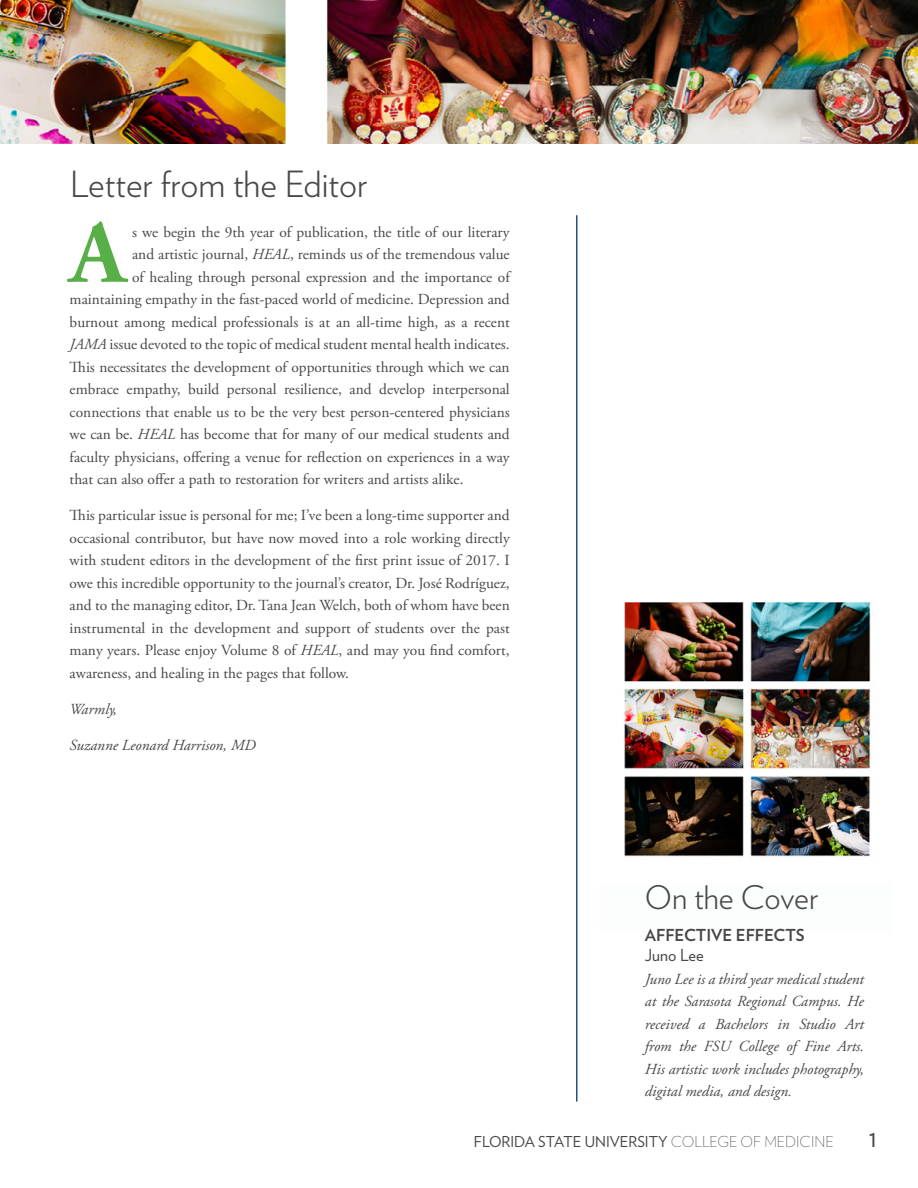
<style>
.page{position:relative;width:918px;height:1188px;background:#fff}
.page>*{position:absolute;margin:0;border:0;box-sizing:border-box;transform-origin:0 0}
.t1{font:700 89.4px "Adobe Garamond Pro";color:#58af47}
.t2{font:300 36px "Verlag";color:#48484a}
.t3{font:300 32.4px "Verlag";color:#48484a}
.t4{font:24px "Verlag";color:#48484a}
.t5{font:700 16.5px "Verlag";color:#48484a}
.t6{font:16.5px "Verlag";color:#48484a}
.t7{font:15.3px/22.5px "Adobe Garamond Pro";color:#48484a;text-align:justify}
.t8{font:italic 15.3px/22.5px "Adobe Garamond Pro";color:#48484a;text-align:justify}
.t9{font:15px "Verlag";color:#48484a}
.s1{font-style:italic}
.s2{font-weight:200}
</style>
<div class="page">
<img style="left:623px;top:602px;width:248px;height:255px">
<hr style="left:576px;top:215px;width:2px;height:887px;background:#27507b">
<img style="left:0;top:0;width:918px;height:143px">
<h2 class="t2" style="left:70px;top:158px;width:299px">Letter from the Editor</h2>
<h1 class="t1" style="left:70px;top:201px;width:57px">A</h1>
<p class="t7" style="left:132px;top:221px;width:379px">s we begin the 9th year of publication, the title of our literary</p>
<p class="t7" style="left:132px;top:244px;width:379px">and artistic journal, <span class="s1">HEAL</span>, reminds us of the tremendous value</p>
<p class="t7" style="left:132px;top:266px;width:379px">of healing through personal expression and the importance of</p>
<p class="t7" style="left:70px;top:289px;width:442px">maintaining empathy in the fast-paced world of medicine. Depression and</p>
<p class="t7" style="left:70px;top:311px;width:442px">burnout among medical professionals is at an all-time high, as a recent</p>
<p class="t7" style="left:70px;top:334px;width:442px"><span class="s1">JAMA</span> issue devoted to the topic of medical student mental health indicates.</p>
<p class="t7" style="left:70px;top:356px;width:442px">This necessitates the development of opportunities through which we can</p>
<p class="t7" style="left:70px;top:379px;width:442px">embrace empathy, build personal resilience, and develop interpersonal</p>
<p class="t7" style="left:70px;top:401px;width:442px">connections that enable us to be the very best person-centered physicians</p>
<p class="t7" style="left:70px;top:424px;width:442px">we can be. <span class="s1">HEAL</span> has become that for many of our medical students and</p>
<p class="t7" style="left:70px;top:446px;width:442px">faculty physicians, offering a venue for reflection on experiences in a way</p>
<p class="t7" style="left:70px;top:469px;width:395px">that can also offer a path to restoration for writers and artists alike.</p>
<p class="t7" style="left:70px;top:505px;width:442px">This particular issue is personal for me; I’ve been a long-time supporter and occasional contributor, but have now moved into a role working directly with student editors in the development of the first print issue of 2017. I owe this incredible opportunity to the journal’s creator, Dr. José Rodríguez, and to the managing editor, Dr. Tana Jean Welch, both of whom have been instrumental in the development and support of students over the past many years. Please enjoy Volume 8 of <span class="s1">HEAL</span>, and may you find comfort, awareness, and healing in the pages that follow.</p>
<p class="t8" style="left:70px;top:698px;width:49px">Warmly,</p>
<p class="t8" style="left:70px;top:734px;width:188px">Suzanne Leonard Harrison, MD</p>
<h3 class="t3" style="left:645px;top:874px;width:175px">On the Cover</h3>
<p class="t5" style="left:645px;top:922px;width:161px">AFFECTIVE EFFECTS</p>
<p class="t6" style="left:645px;top:943px;width:60px">Juno Lee</p>
<p class="t8" style="left:645px;top:968px;width:221px">Juno Lee is a third year medical student at the Sarasota Regional Campus. He received a Bachelors in Studio Art from the FSU College of Fine Arts.<br>His artistic work includes photography, digital media, and design.</p>
<p class="t9" style="left:474px;top:1130px;width:361px">FLORIDA STATE UNIVERSITY <span class="s2">COLLEGE OF MEDICINE</span></p>
<h3 class="t4" style="left:869px;top:1120px;width:10px">1</h3>
</div>
